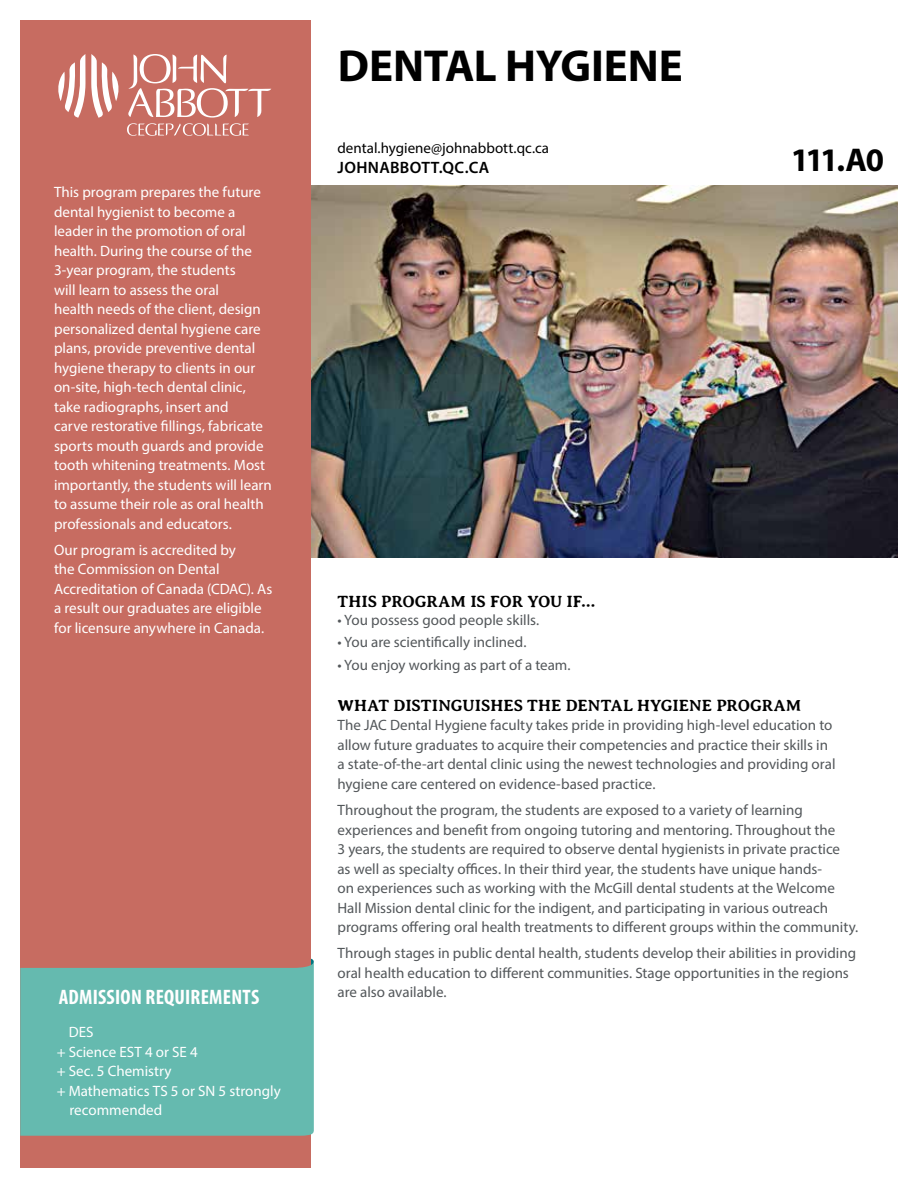
<style>
.page{position:relative;width:918px;height:1188px;background:#fff}
.page>*{position:absolute;margin:0;border:0;box-sizing:border-box;transform-origin:0 0}
.t1{font:700 45px "Myriad Pro";letter-spacing:-.005em;color:#000}
.t2{font:700 33px "Myriad Pro";color:#000}
.t3{font:700 condensed 21px "Myriad Pro";letter-spacing:.01em;color:#fff}
.t4{font:700 16.5px "Averia Serif Libre";color:#000}
.t5{font:600 16.5px "Myriad Pro";letter-spacing:.02em;color:#000}
.t6{font:15px/19.5px "Myriad Pro";color:#53575a}
.t7{font:15px/19.5px "Myriad Pro";color:#fff}
.t8{font:15px "Myriad Pro";color:#000}
</style>
<div class="page">
<img style="left:310px;top:186px;width:588px;height:371px">
<svg style="left:310px;top:958px;width:4px;height:4px"></svg>
<div style="left:20px;top:20px;width:290px;height:1148px;background:#c76c61"></div>
<div style="left:20px;top:962px;width:294px;height:174px;background:#65baaf"></div>
<svg style="left:58px;top:54px;width:27px;height:64px"></svg>
<svg style="left:91px;top:54px;width:180px;height:82px"></svg>
<p class="t7" style="left:54px;top:182px;width:219px">This program prepares the future dental hygienist to become a leader in the promotion of oral health. During the course of the<br>3-year program, the students<br>will learn to assess the oral<br>health needs of the client, design personalized dental hygiene care plans, provide preventive dental hygiene therapy to clients in our on-site, high-tech dental clinic, take radiographs, insert and<br>carve restorative fillings, fabricate sports mouth guards and provide tooth whitening treatments. Most importantly, the students will learn to assume their role as oral health professionals and educators.</p>
<p class="t7" style="left:54px;top:540px;width:220px">Our program is accredited by<br>the Commission on Dental<br>Accreditation of Canada (CDAC). As a result our graduates are eligible for licensure anywhere in Canada.</p>
<h3 class="t3" style="left:59px;top:984px;width:202px">ADMISSION REQUIREMENTS</h3>
<p class="t7" style="left:69px;top:1022px;width:26px">DES</p>
<p class="t7" style="left:57px;top:1042px;width:143px">+ Science EST 4 or SE 4</p>
<p class="t7" style="left:57px;top:1061px;width:116px">+ Sec. 5 Chemistry</p>
<p class="t7" style="left:57px;top:1081px;width:226px">+ Mathematics TS 5 or SN 5 strongly</p>
<p class="t7" style="left:69px;top:1100px;width:94px">recommended</p>
<h1 class="t1" style="left:338px;top:36px;width:346px">DENTAL HYGIENE</h1>
<p class="t8" style="left:338px;top:138px;width:213px">dental.hygiene@johnabbott.qc.ca</p>
<p class="t5" style="left:338px;top:157px;width:153px">JOHNABBOTT.QC.CA</p>
<h2 class="t2" style="left:791px;top:139px;width:95px">111.A0</h2>
<p class="t4" style="left:338px;top:592px;width:259px">THIS PROGRAM IS FOR YOU IF…</p>
<p class="t6" style="left:338px;top:610px;width:203px">• You possess good people skills.</p>
<p class="t6" style="left:338px;top:632px;width:190px">• You are scientifically inclined.</p>
<p class="t6" style="left:338px;top:655px;width:235px">• You enjoy working as part of a team.</p>
<p class="t4" style="left:338px;top:696px;width:465px">WHAT DISTINGUISHES THE DENTAL HYGIENE PROGRAM</p>
<p class="t6" style="left:338px;top:715px;width:500px">The JAC Dental Hygiene faculty takes pride in providing high-level education to allow future graduates to acquire their competencies and practice their skills in a state-of-the-art dental clinic using the newest technologies and providing oral hygiene care centered on evidence-based practice.</p>
<p class="t6" style="left:338px;top:800px;width:522px">Throughout the program, the students are exposed to a variety of learning experiences and benefit from ongoing tutoring and mentoring. Throughout the<br>3 years, the students are required to observe dental hygienists in private practice<br>as well as specialty offices. In their third year, the students have unique hands-<br>on experiences such as working with the McGill dental students at the Welcome Hall Mission dental clinic for the indigent, and participating in various outreach programs offering oral health treatments to different groups within the community.</p>
<p class="t6" style="left:338px;top:943px;width:520px">Through stages in public dental health, students develop their abilities in providing oral health education to different communities. Stage opportunities in the regions are also available.</p>
</div>
